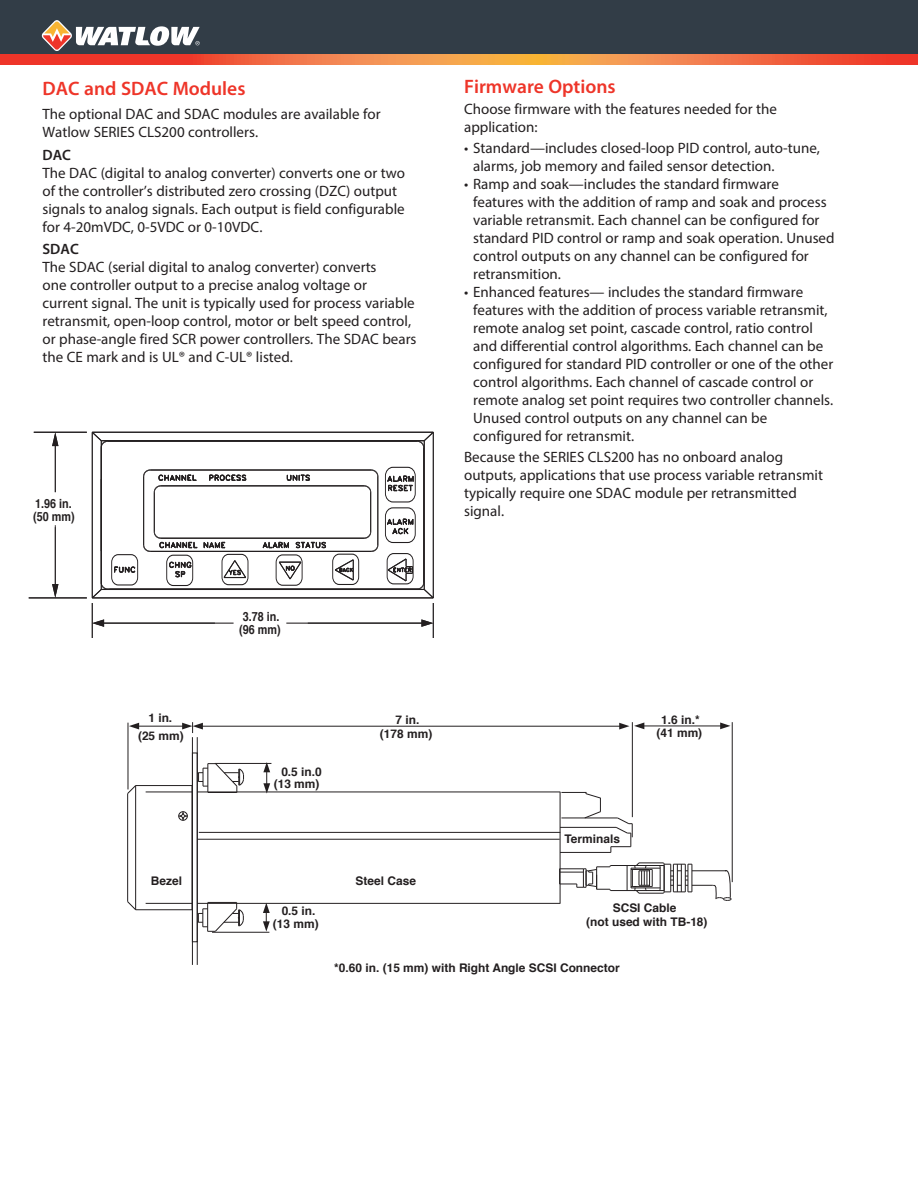
<style>
.page{position:relative;width:918px;height:1188px;background:#fff}
.page>*{position:absolute;margin:0;border:0;box-sizing:border-box;transform-origin:0 0}
.t1{font:600 19.5px "Myriad Pro";color:#ee3529}
.t2{font:15px/18px "Myriad Pro";color:#231f20}
.t3{font:600 15px "Myriad Pro";color:#231f20}
.t4{font:700 12.6px/13.6px "Helvetica";color:#231f20;scale:.86 1}
.t5{font:700 11.85px/14.2px "Helvetica";color:#231f20;text-align:center}
</style>
<div class="page">
<div style="left:0;top:0;width:918px;height:54px;background:#323d47"></div>
<svg style="left:0;top:54px;width:918px;height:11px;background:#f16e3f"></svg>
<svg style="left:42px;top:20px;width:158px;height:31px"></svg>
<hr style="left:34px;top:432px;width:53px;height:1px;background:#231f20">
<hr style="left:29px;top:598px;width:58px;height:1px;background:#231f20">
<hr style="left:55px;top:444px;width:1px;height:48px;background:#231f20">
<svg style="left:52px;top:433px;width:6px;height:13px"></svg>
<hr style="left:55px;top:525px;width:1px;height:62px;background:#231f20">
<svg style="left:52px;top:584px;width:6px;height:14px"></svg>
<hr style="left:92px;top:603px;width:1px;height:34px;background:#231f20">
<hr style="left:433px;top:603px;width:1px;height:34px;background:#231f20">
<hr style="left:102px;top:623px;width:132px;height:1px;background:#231f20">
<svg style="left:92px;top:619px;width:12px;height:8px"></svg>
<hr style="left:286px;top:623px;width:138px;height:1px;background:#231f20">
<svg style="left:421px;top:619px;width:12px;height:8px"></svg>
<svg style="left:417px;top:431px;width:17px;height:17px"></svg>
<hr style="left:92px;top:598px;width:341px;height:1px;background:#231f20">
<hr style="left:92px;top:432px;width:341px;height:1px;background:#231f20">
<hr style="left:378px;top:476px;width:1px;height:69px;background:#231f20">
<hr style="left:143px;top:476px;width:1px;height:69px;background:#231f20">
<hr style="left:423px;top:448px;width:1px;height:135px;background:#231f20">
<hr style="left:424px;top:441px;width:1px;height:148px;background:#231f20">
<hr style="left:92px;top:432px;width:1px;height:166px;background:#231f20">
<hr style="left:101px;top:441px;width:1px;height:148px;background:#231f20">
<hr style="left:161px;top:486px;width:203px;height:1px;background:#231f20">
<hr style="left:161px;top:538px;width:203px;height:1px;background:#231f20">
<hr style="left:150px;top:551px;width:221px;height:1px;background:#231f20">
<hr style="left:110px;top:589px;width:309px;height:1px;background:#231f20">
<hr style="left:154px;top:492px;width:1px;height:40px;background:#231f20">
<svg style="left:364px;top:532px;width:7px;height:7px"></svg>
<svg style="left:371px;top:545px;width:8px;height:7px"></svg>
<svg style="left:364px;top:486px;width:7px;height:6px"></svg>
<hr style="left:370px;top:492px;width:1px;height:40px;background:#231f20">
<hr style="left:150px;top:470px;width:221px;height:1px;background:#231f20">
<hr style="left:108px;top:441px;width:309px;height:1px;background:#231f20">
<hr style="left:101px;top:440px;width:323px;height:1px;background:#231f20">
<svg style="left:91px;top:431px;width:18px;height:17px"></svg>
<svg style="left:143px;top:470px;width:54px;height:23px"></svg>
<svg style="left:209px;top:474px;width:38px;height:7px"></svg>
<svg style="left:287px;top:474px;width:23px;height:7px"></svg>
<svg style="left:371px;top:470px;width:8px;height:7px"></svg>
<hr style="left:433px;top:432px;width:1px;height:166px;background:#231f20">
<svg style="left:91px;top:532px;width:158px;height:67px"></svg>
<svg style="left:262px;top:541px;width:64px;height:45px"></svg>
<svg style="left:332px;top:553px;width:27px;height:32px"></svg>
<svg style="left:387px;top:553px;width:47px;height:46px"></svg>
<svg style="left:385px;top:467px;width:31px;height:76px"></svg>
<svg style="left:180px;top:813px;width:6px;height:6px"></svg>
<div style="left:178px;top:811px;width:10px;height:10px;border:1px solid #231f20;border-radius:50%"></div>
<hr style="left:135px;top:786px;width:1px;height:124px;background:#231f20">
<hr style="left:199px;top:832px;width:361px;height:1px;background:#231f20">
<hr style="left:196px;top:839px;width:364px;height:1px;background:#231f20">
<hr style="left:146px;top:903px;width:414px;height:1px;background:#231f20">
<hr style="left:560px;top:792px;width:1px;height:111px;background:#231f20">
<hr style="left:146px;top:792px;width:414px;height:1px;background:#231f20">
<hr style="left:136px;top:785px;width:56px;height:1px;background:#231f20">
<svg style="left:127px;top:785px;width:9px;height:9px"></svg>
<hr style="left:127px;top:794px;width:1px;height:108px;background:#231f20">
<svg style="left:127px;top:901px;width:9px;height:10px"></svg>
<hr style="left:136px;top:909px;width:56px;height:1px;background:#231f20">
<svg style="left:198px;top:902px;width:46px;height:30px"></svg>
<svg style="left:198px;top:763px;width:46px;height:30px"></svg>
<div style="left:192px;top:753px;width:5px;height:189px;background:#fff"></div>
<hr style="left:192px;top:737px;width:1px;height:228px;background:#231f20">
<hr style="left:197px;top:737px;width:1px;height:228px;background:#231f20">
<hr style="left:561px;top:818px;width:57px;height:1px;background:#231f20">
<svg style="left:611px;top:817px;width:22px;height:35px"></svg>
<hr style="left:560px;top:852px;width:51px;height:1px;background:#231f20">
<hr style="left:560px;top:827px;width:56px;height:1px;background:#231f20">
<svg style="left:561px;top:792px;width:40px;height:27px"></svg>
<svg style="left:559px;top:862px;width:173px;height:39px"></svg>
<hr style="left:128px;top:723px;width:1px;height:66px;background:#231f20">
<hr style="left:632px;top:722px;width:1px;height:95px;background:#231f20">
<hr style="left:732px;top:722px;width:1px;height:160px;background:#231f20">
<hr style="left:135px;top:726px;width:51px;height:1px;background:#231f20">
<svg style="left:129px;top:723px;width:10px;height:6px"></svg>
<hr style="left:641px;top:726px;width:83px;height:1px;background:#231f20">
<svg style="left:720px;top:722px;width:10px;height:7px"></svg>
<hr style="left:199px;top:726px;width:424px;height:1px;background:#231f20">
<svg style="left:182px;top:722px;width:21px;height:11px"></svg>
<svg style="left:619px;top:722px;width:25px;height:8px"></svg>
<hr style="left:215px;top:763px;width:56px;height:1px;background:#231f20">
<hr style="left:212px;top:932px;width:57px;height:1px;background:#231f20">
<svg style="left:263px;top:762px;width:7px;height:32px"></svg>
<svg style="left:263px;top:903px;width:7px;height:29px"></svg>
<p class="t1" style="left:43px;top:76px;width:204px">DAC and SDAC Modules</p>
<p class="t2" style="left:43px;top:105px;width:340px">The optional DAC and SDAC modules are available for<br>Watlow SERIES CLS200 controllers.</p>
<p class="t3" style="left:43px;top:145px;width:30px">DAC</p>
<p class="t2" style="left:43px;top:163px;width:364px">The DAC (digital to analog converter) converts one or two of the controller’s distributed zero crossing (DZC) output signals to analog signals. Each output is field configurable for 4-20mVDC, 0-5VDC or 0-10VDC.</p>
<p class="t3" style="left:43px;top:239px;width:38px">SDAC</p>
<p class="t2" style="left:43px;top:258px;width:376px">The SDAC (serial digital to analog converter) converts<br>one controller output to a precise analog voltage or<br>current signal. The unit is typically used for process variable retransmit, open-loop control, motor or belt speed control, or phase-angle fired SCR power controllers. The SDAC bears the CE mark and is UL® and C-UL® listed.</p>
<p class="t4" style="left:33px;top:497px;width:50px">1.96 in. (50 mm)</p>
<p class="t4" style="left:239px;top:609px;width:50px">3.78 in. (96 mm)</p>
<p class="t1" style="left:464px;top:74px;width:153px">Firmware Options</p>
<p class="t2" style="left:464px;top:100px;width:314px">Choose firmware with the features needed for the application:</p>
<p class="t2" style="left:473px;top:139px;width:348px;text-indent:-9px">• Standard—includes closed-loop PID control, auto-tune, alarms, job memory and failed sensor detection.</p>
<p class="t2" style="left:473px;top:175px;width:363px;text-indent:-9px">• Ramp and soak—includes the standard firmware<br>features with the addition of ramp and soak and process variable retransmit. Each channel can be configured for standard PID control or ramp and soak operation. Unused control outputs on any channel can be configured for retransmition.</p>
<p class="t2" style="left:473px;top:283px;width:362px;text-indent:-9px">• Enhanced features— includes the standard firmware features with the addition of process variable retransmit, remote analog set point, cascade control, ratio control and differential control algorithms. Each channel can be configured for standard PID controller or one of the other control algorithms. Each channel of cascade control or remote analog set point requires two controller channels.<br>Unused control outputs on any channel can be configured for retransmit.</p>
<p class="t2" style="left:464px;top:448px;width:360px">Because the SERIES CLS200 has no onboard analog outputs, applications that use process variable retransmit typically require one SDAC module per retransmitted signal.</p>
<p class="t5" style="left:148px;top:711px;width:25px">1 in.</p>
<p class="t5" style="left:395px;top:713px;width:25px">7 in.</p>
<p class="t5" style="left:661px;top:713px;width:40px">1.6 in.*</p>
<p class="t5" style="left:138px;top:728px;width:47px">(25 mm)</p>
<p class="t5" style="left:380px;top:727px;width:54px">(178 mm)</p>
<p class="t5" style="left:274px;top:776px;width:47px">(13 mm)</p>
<p class="t5" style="left:281px;top:765px;width:42px">0.5 in.0</p>
<p class="t5" style="left:151px;top:873px;width:33px">Bezel</p>
<p class="t5" style="left:356px;top:874px;width:62px">Steel Case</p>
<p class="t5" style="left:657px;top:726px;width:47px">(41 mm)</p>
<p class="t5" style="left:565px;top:832px;width:57px">Terminals</p>
<p class="t5" style="left:282px;top:904px;width:35px">0.5 in.</p>
<p class="t5" style="left:273px;top:917px;width:47px">(13 mm)</p>
<p class="t5" style="left:586px;top:901px;width:123px">SCSI Cable<br>(not used with TB-18)</p>
<p class="t5" style="left:334px;top:961px;width:287px">*0.60 in. (15 mm) with Right Angle SCSI Connector</p>
</div>
